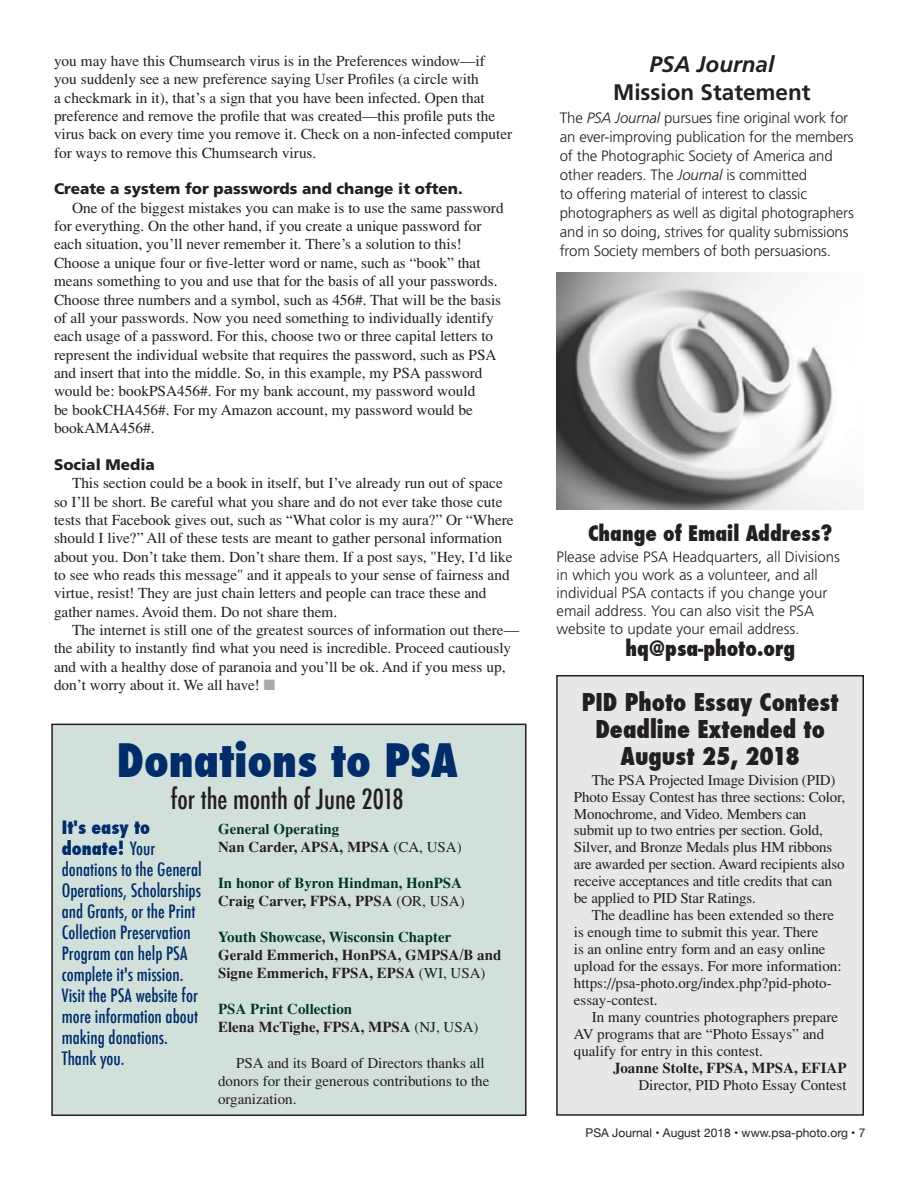
<style>
.page{position:relative;width:918px;height:1188px;background:#fff}
.page>*{position:absolute;margin:0;border:0;box-sizing:border-box;transform-origin:0 0}
.No_Spacing{font:800 condensed 45px "Futura";color:#002d6a}
.No_Spacing-2{font:500 condensed 27px "Futura";color:#231f20}
.t1{font:800 condensed 24px/27px "Futura";color:#231f20;text-align:center}
._10__12_Times{font:700 22.5px "Frutiger";color:#231f20}
._10__12_Times-2{font:italic 700 22.5px "Frutiger";color:#231f20}
._10__12_Times-3{font:800 condensed 21px "Futura";color:#231f20}
.t2{font:500 condensed 18px/21px "Futura";color:#002d6a}
.t3{font:15.3px/18.3px "Times";color:#231f20}
.t4{font:900 15.3px "Frutiger";color:#231f20}
.t5{font:15px/17px "Times";color:#231f20}
._10__12_Times-4{font:300 15px/18.9px "Frutiger";letter-spacing:-.01em;color:#231f20}
.t6{font:700 15px/18px "Times";color:#231f20}
.t7{font:700 15px "Times";color:#00371f}
.t8{font:12px "Helvetica Neue";color:#231f20}
.s1{color:#a8a9ad}
.s2{font-weight:800}
.s3{font-weight:400}
.s4{font-style:italic}
</style>
<div class="page">
<div style="left:557px;top:676px;width:306px;height:439px;background:#e6e7e9"></div>
<div style="left:556px;top:675px;width:308px;height:441px;border:2px solid #231f20"></div>
<div style="left:52px;top:724px;width:474px;height:391px;background:#d2e0db"></div>
<div style="left:51px;top:724px;width:475px;height:392px;border:2px solid #231f20"></div>
<img style="left:556px;top:273px;width:292px;height:237px">
<p class="t3" style="left:54px;top:52px;width:460px">you may have this Chumsearch virus is in the Preferences window—if<br>you suddenly see a new preference saying User Profiles (a circle with<br>a checkmark in it), that’s a sign that you have been infected. Open that preference and remove the profile that was created—this profile puts the virus back on every time you remove it. Check on a non-infected computer for ways to remove this Chumsearch virus.</p>
<p class="t4" style="left:54px;top:180px;width:410px">Create a system for passwords and change it often.</p>
<p class="t3" style="left:54px;top:198px;width:451px;text-indent:18px">One of the biggest mistakes you can make is to use the same password for everything. On the other hand, if you create a unique password for each situation, you’ll never remember it. There’s a solution to this!<br>Choose a unique four or five-letter word or name, such as “book” that means something to you and use that for the basis of all your passwords.<br>Choose three numbers and a symbol, such as 456#. That will be the basis of all your passwords. Now you need something to individually identify each usage of a password. For this, choose two or three capital letters to represent the individual website that requires the password, such as PSA and insert that into the middle. So, in this example, my PSA password would be: bookPSA456#. For my bank account, my password would<br>be bookCHA456#. For my Amazon account, my password would be bookAMA456#.</p>
<p class="t4" style="left:54px;top:455px;width:102px">Social Media</p>
<p class="t3" style="left:54px;top:474px;width:461px;text-indent:18px">This section could be a book in itself, but I’ve already run out of space so I’ll be short. Be careful what you share and do not ever take those cute tests that Facebook gives out, such as “What color is my aura?” Or “Where should I live?” All of these tests are meant to gather personal information about you. Don’t take them. Don’t share them. If a post says, "Hey, I’d like to see who reads this message" and it appeals to your sense of fairness and virtue, resist! They are just chain letters and people can trace these and gather names. Avoid them. Do not share them.</p>
<p class="t3" style="left:54px;top:621px;width:467px;text-indent:18px">The internet is still one of the greatest sources of information out there— the ability to instantly find what you need is incredible. Proceed cautiously and with a healthy dose of paranoia and you’ll be ok. And if you mess up, don’t worry about it. We all have! <span class="s1">■</span></p>
<p class="No_Spacing" style="left:117px;top:729px;width:343px">Donations to PSA</p>
<p class="No_Spacing-2" style="left:171px;top:782px;width:234px">for the month of June 2018</p>
<p class="t2" style="left:62px;top:817px;width:142px"><span class="s2">It's easy to donate!</span> Your donations to the General<br>Operations, Scholarships and Grants, or the Print<br>Collection Preservation<br>Program can help PSA complete it's mission.<br>Visit the PSA website for more information about making donations.</p>
<p class="t2" style="left:62px;top:1048px;width:64px">Thank you.</p>
<p class="t7" style="left:218px;top:820px;width:123px">General Operating</p>
<p class="t6" style="left:218px;top:838px;width:245px">Nan Carder, APSA, MPSA <span class="s3">(CA, USA)</span></p>
<p class="t7" style="left:218px;top:874px;width:245px">In honor of Byron Hindman, HonPSA</p>
<p class="t6" style="left:218px;top:892px;width:248px">Craig Carver, FPSA, PPSA <span class="s3">(OR, USA)</span></p>
<p class="t7" style="left:218px;top:928px;width:235px">Youth Showcase, Wisconsin Chapter</p>
<p class="t6" style="left:218px;top:946px;width:285px">Gerald Emmerich, HonPSA, GMPSA/B and<br>Signe Emmerich, FPSA, EPSA <span class="s3">(WI, USA)</span></p>
<p class="t7" style="left:218px;top:1000px;width:136px">PSA Print Collection</p>
<p class="t6" style="left:218px;top:1018px;width:262px">Elena McTighe, FPSA, MPSA <span class="s3">(NJ, USA)</span></p>
<p class="t5" style="left:218px;top:1054px;width:273px;line-height:18px;text-indent:18px">PSA and its Board of Directors thanks all donors for their generous contributions to the organization.</p>
<p class="_10__12_Times-2" style="left:649px;top:50px;width:127px">PSA Journal</p>
<p class="_10__12_Times" style="left:613px;top:79px;width:199px">Mission Statement</p>
<p class="_10__12_Times-4" style="left:560px;top:109px;width:296px">The <span class="s4">PSA Journal</span> pursues fine original work for an ever-improving publication for the members of the Photographic Society of America and other readers. The <span class="s4">Journal</span> is committed<br>to offering material of interest to classic photographers as well as digital photographers and in so doing, strives for quality submissions from Society members of both persuasions.</p>
<p class="_10__12_Times-3" style="left:588px;top:519px;width:246px">Change of Email Address?</p>
<p class="_10__12_Times-4" style="left:556px;top:548px;width:285px;line-height:18px">Please advise PSA Headquarters, all Divisions in which you work as a volunteer, and all individual PSA contacts if you change your email address. You can also visit the PSA website to update your email address.</p>
<p class="_10__12_Times-3" style="left:625px;top:634px;width:171px">hq@psa-photo.org</p>
<p class="t1" style="left:582px;top:688px;width:258px">PID Photo Essay Contest<br>Deadline Extended to</p>
<p class="t1" style="left:621px;top:742px;width:181px">August 25, 2018</p>
<p class="t5" style="left:574px;top:771px;width:273px;text-indent:18px">The PSA Projected Image Division (PID)<br>Photo Essay Contest has three sections: Color, Monochrome, and Video. Members can submit up to two entries per section. Gold, Silver, and Bronze Medals plus HM ribbons are awarded per section. Award recipients also receive acceptances and title credits that can be applied to PID Star Ratings.</p>
<p class="t5" style="left:574px;top:907px;width:269px;text-indent:18px">The deadline has been extended so there is enough time to submit this year. There<br>is an online entry form and an easy online upload for the essays. For more information: https://psa-photo.org/index.php?pid-photo&shy;essay-contest.</p>
<p class="t5" style="left:574px;top:1008px;width:266px;text-indent:18px">In many countries photographers prepare<br>AV programs that are “Photo Essays” and qualify for entry in this contest.</p>
<p class="t6" style="left:613px;top:1058px;width:235px">Joanne Stolte, FPSA, MPSA, EFIAP</p>
<p class="t5" style="left:638px;top:1076px;width:210px">Director, PID Photo Essay Contest</p>
<p class="t8" style="left:586px;top:1124px;width:281px">PSA Journal • August 2018 • www.psa-photo.org • 7</p>
</div>
